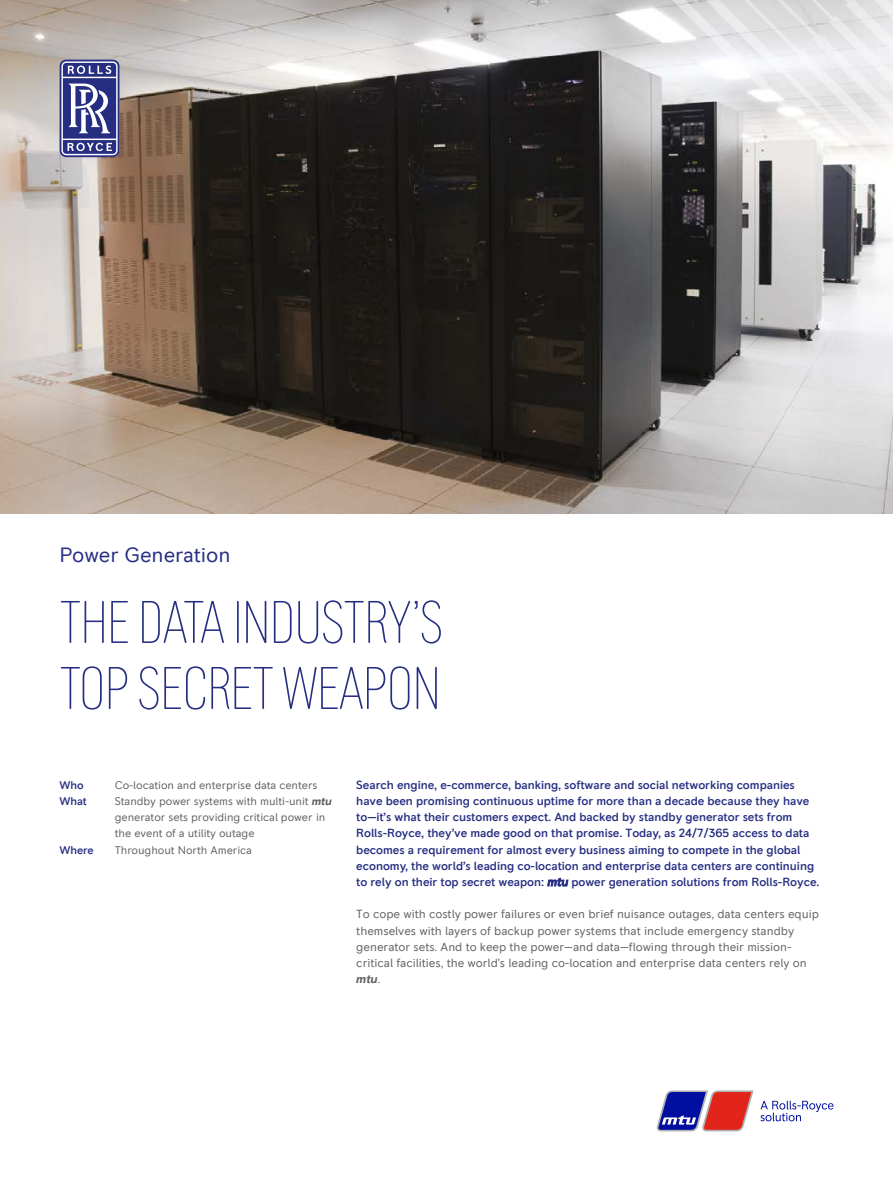
<style>
.page{position:relative;width:893px;height:1191px;background:#fff}
.page>*{position:absolute;margin:0;border:0;box-sizing:border-box;transform-origin:0 0}
.t1{font:200 condensed 60px/66px "RR Pioneer";letter-spacing:-.015em;color:#262e82}
.t2{font:21px "RR Pioneer";letter-spacing:-.005em;color:#262e82}
.t3{font:500 12px/16.2px "RR Pioneer";letter-spacing:-.005em;color:#262e82}
.t4{font:12px/16.2px "RR Pioneer";letter-spacing:-.005em;color:#636362}
.t5{font:11.25px/16.2px "RR Pioneer";letter-spacing:-.005em;color:#636362}
.t6{font:500 11.25px/16.2px "RR Pioneer";letter-spacing:-.005em;color:#262e82}
.s1{font-weight:700;font-style:italic}
.s2{font-style:italic}
</style>
<div class="page">
<img style="left:0;top:0;width:893px;height:513px">
<svg style="left:659px;top:0;width:234px;height:230px"></svg>
<svg style="left:60px;top:60px;width:60px;height:97px"></svg>
<svg style="left:760px;top:1100px;width:73px;height:21px"></svg>
<svg style="left:657px;top:1090px;width:97px;height:41px"></svg>
<h2 class="t2" style="left:60px;top:542px;width:173px">Power Generation</h2>
<h1 class="t1" style="left:60px;top:589px;width:385px">THE DATA INDUSTRY’S<br>TOP SECRET WEAPON</h1>
<p class="t6" style="left:60px;top:777px;width:29px">Who<br>What</p>
<p class="t6" style="left:60px;top:842px;width:36px">Where</p>
<p class="t5" style="left:115px;top:777px;width:219px">Co-location and enterprise data centers Standby power systems with multi-unit <span class="s1">mtu </span>generator sets providing critical power in the event of a utility outage<br>Throughout North America</p>
<p class="t3" style="left:356px;top:776px;width:465px">Search engine, e-commerce, banking, software and social networking companies have been promising continuous uptime for more than a decade because they have to—it’s what their customers expect. And backed by standby generator sets from Rolls-Royce, they’ve made good on that promise. Today, as 24/7/365 access to data becomes a requirement for almost every business aiming to compete in the global economy, the world’s leading co-location and enterprise data centers are continuing to rely on their top secret weapon: <span class="s2">mtu</span> power generation solutions from Rolls-Royce.</p>
<p class="t4" style="left:356px;top:906px;width:464px">To cope with costly power failures or even brief nuisance outages, data centers equip themselves with layers of backup power systems that include emergency standby generator sets. And to keep the power—and data—flowing through their mission&shy;critical facilities, the world’s leading co-location and enterprise data centers rely on <span class="s1">mtu</span>.</p>
</div>
